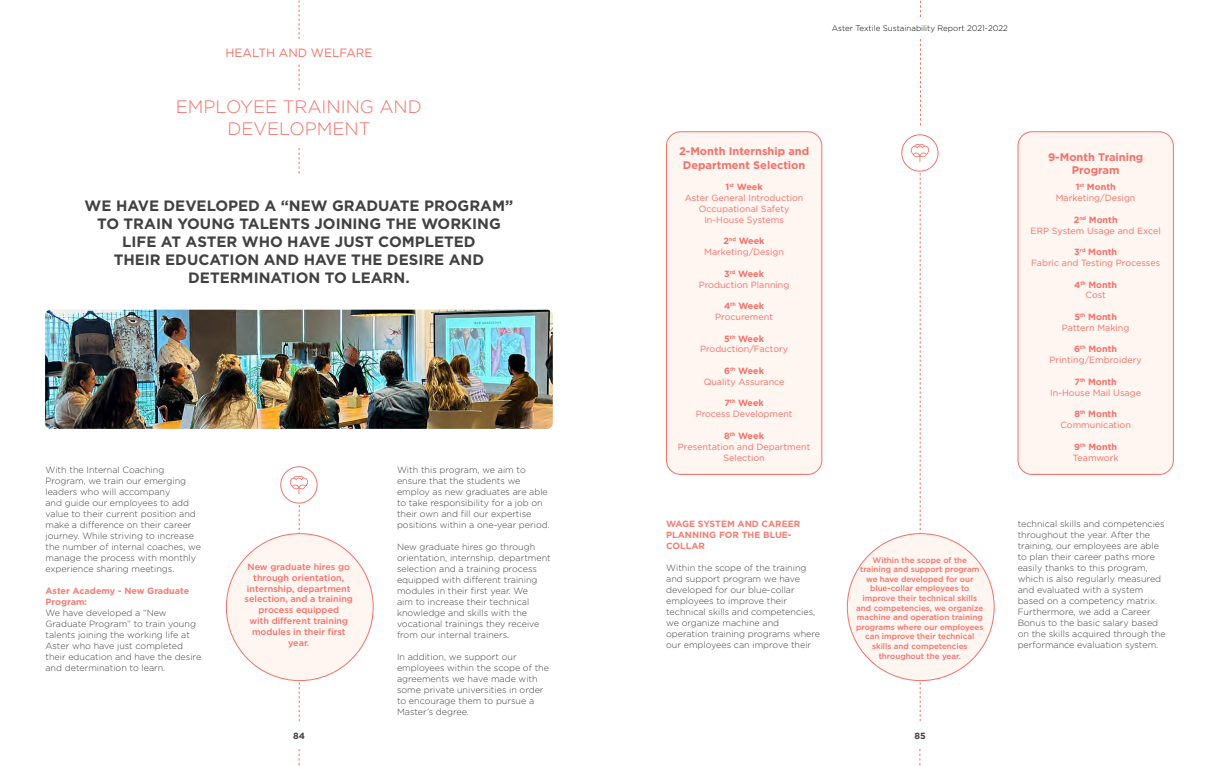
<style>
.page{position:relative;width:1219px;height:766px;background:#fff}
.page>*{position:absolute;margin:0;border:0;box-sizing:border-box;transform-origin:0 0}
.t1{font:300 18px/21.6px "Gotham";color:#f37169;text-align:center}
.t2{font:700 15px/18px "Gotham";color:#414042;text-align:center}
.t3{font:12px "Gotham";color:#f37169}
.t4{font:700 11px/13.2px "Gotham";color:#f37169;text-align:center}
.t5{font:300 9px/11px "Gotham";color:#414042}
.t6{font:9px/10.8px "Gotham";color:#f37169;text-align:center}
.t7{font:500 9px/10.8px "Gotham";color:#f37169;text-align:center}
.t8{font:700 9px/11px "Gotham";color:#f47e74}
.t9{font:700 9px/10.8px "Gotham";color:#f37169;text-align:center}
.t10{font:700 9px "Gotham";color:#414042}
.t11{font:500 8px/9.6px "Gotham";color:#f37169;text-align:center}
.t12{font:300 8px "Gotham";color:#000}
.s1{font-weight:700}
.s2{font-weight:400}
</style>
<div class="page">
<svg style="left:920px;top:0;width:1px;height:17px"></svg>
<svg style="left:299px;top:0;width:1px;height:39px"></svg>
<svg style="left:299px;top:65px;width:1px;height:25px"></svg>
<svg style="left:299px;top:148px;width:1px;height:25px"></svg>
<svg style="left:920px;top:39px;width:1px;height:86px"></svg>
<div style="left:280px;top:466px;width:37px;height:37px;border:1px solid #f37169;border-radius:50%"></div>
<svg style="left:290px;top:468px;width:18px;height:253px"></svg>
<div style="left:901px;top:134px;width:37px;height:37px;border:1px solid #f37169;border-radius:50%"></div>
<svg style="left:911px;top:137px;width:18px;height:584px"></svg>
<div style="left:226px;top:533px;width:147px;height:147px;background:#fff5f1;border-radius:50%"></div>
<div style="left:847px;top:533px;width:147px;height:147px;background:#fff5f1;border-radius:50%"></div>
<img style="left:45px;top:309px;width:508px;height:120px">
<div style="left:666px;top:132px;width:156px;height:342px;background:#fff5f1;border-radius:14px"></div>
<div style="left:666px;top:131px;width:156px;height:343px;border:1px solid #f37169;border-radius:14px"></div>
<div style="left:1018px;top:132px;width:155px;height:342px;background:#fff5f1;border-radius:14px"></div>
<div style="left:1018px;top:131px;width:156px;height:343px;border:1px solid #f37169;border-radius:14px"></div>
<h3 class="t3" style="left:225px;top:45px;width:149px">HEALTH AND WELFARE</h3>
<p class="t12" style="left:832px;top:23px;width:177px">Aster Textile Sustainability Report 2021-2022</p>
<h1 class="t1" style="left:176px;top:95px;width:247px">EMPLOYEE TRAINING AND<br>DEVELOPMENT</h1>
<h2 class="t2" style="left:85px;top:196px;width:430px">WE HAVE DEVELOPED A “NEW GRADUATE PROGRAM” TO TRAIN YOUNG TALENTS JOINING THE WORKING LIFE AT ASTER WHO HAVE JUST COMPLETED<br>THEIR EDUCATION AND HAVE THE DESIRE AND DETERMINATION TO LEARN.</h2>
<p class="t4" style="left:679px;top:145px;width:132px">2-Month Internship and<br>Department Selection</p>
<p class="t6" style="left:685px;top:181px;width:120px"><span class="s1">1</span><sup>st</sup> <span class="s1">Week<br></span>Aster General Introduction<br>Occupational Safety<br>In-House Systems</p>
<p class="t6" style="left:704px;top:235px;width:81px"><span class="s1">2</span><sup>nd</sup> <span class="s1">Week<br></span>Marketing/Design</p>
<p class="t6" style="left:699px;top:268px;width:92px"><span class="s1">3</span><sup>rd</sup> <span class="s1">Week<br></span>Production Planning</p>
<p class="t6" style="left:715px;top:300px;width:59px"><span class="s1">4</span><sup>th</sup> <span class="s1">Week<br></span>Procurement</p>
<p class="t6" style="left:700px;top:333px;width:90px"><span class="s1">5</span><sup>th</sup> <span class="s1">Week<br></span>Production/Factory</p>
<p class="t6" style="left:704px;top:365px;width:82px"><span class="s1">6</span><sup>th</sup> <span class="s1">Week<br></span>Quality Assurance</p>
<p class="t6" style="left:696px;top:397px;width:98px"><span class="s1">7</span><sup>th</sup> <span class="s1">Week<br></span>Process Development</p>
<p class="t6" style="left:678px;top:430px;width:134px"><span class="s1">8</span><sup>th</sup> <span class="s1">Week<br></span>Presentation and Department<br>Selection</p>
<p class="t5" style="left:45px;top:464px;width:157px">With the Internal Coaching<br>Program, we train our emerging leaders who will accompany<br>and guide our employees to add value to their current position and make a difference on their career journey. While striving to increase the number of internal coaches, we manage the process with monthly experience sharing meetings.</p>
<p class="t8" style="left:45px;top:585px;width:145px">Aster Academy - New Graduate<br>Program:</p>
<p class="t5" style="left:45px;top:607px;width:157px">We have developed a “New<br>Graduate Program” to train young talents joining the working life at<br>Aster who have just completed their education and have the desire and determination to learn.</p>
<p class="t5" style="left:397px;top:464px;width:154px">With this program, we aim to ensure that the students we employ as new graduates are able to take responsibility for a job on their own and fill our expertise positions within a one-year period.</p>
<p class="t5" style="left:397px;top:541px;width:155px">New graduate hires go through orientation, internship, department selection and a training process equipped with different training modules in their first year. We<br>aim to increase their technical knowledge and skills with the vocational trainings they receive from our internal trainers.</p>
<p class="t5" style="left:397px;top:651px;width:154px">In addition, we support our employees within the scope of the agreements we have made with some private universities in order to encourage them to pursue a<br>Master’s degree.</p>
<p class="t8" style="left:666px;top:518px;width:136px">WAGE SYSTEM AND CAREER<br>PLANNING FOR THE BLUE-<br>COLLAR</p>
<p class="t5" style="left:666px;top:562px;width:156px">Within the scope of the training and support program we have developed for our blue-collar employees to improve their technical skills and competencies, we organize machine and operation training programs where our employees can improve their</p>
<p class="t7" style="left:245px;top:561px;width:110px">New graduate hires go through orientation, internship, department selection, and a training process equipped<br>with different training modules in their first year.</p>
<p class="t11" style="left:856px;top:554px;width:129px">Within the scope of the training and support program we have developed for our blue-collar employees to improve their technical skills and competencies, we organize machine and operation training programs where our employees can improve their technical skills and competencies throughout the year.</p>
<p class="t10" style="left:293px;top:729px;width:13px">84</p>
<p class="t10" style="left:914px;top:729px;width:13px">85</p>
<p class="t4" style="left:1048px;top:150px;width:97px">9-Month Training<br>Program</p>
<p class="t6" style="left:1056px;top:181px;width:81px"><span class="s1">1</span><sup>st</sup> <span class="s1">Month<br></span>Marketing/Design</p>
<p class="t6" style="left:1031px;top:214px;width:132px"><span class="s1">2</span><sup>nd</sup> <span class="s1">Month<br></span>ERP System Usage and Excel</p>
<p class="t6" style="left:1031px;top:246px;width:131px"><span class="s1">3</span><sup>rd</sup> <span class="s1">Month<br></span>Fabric and Testing Processes</p>
<p class="t9" style="left:1074px;top:279px;width:45px">4<sup>th</sup> Month<br><span class="s2">Cost</span></p>
<p class="t6" style="left:1062px;top:311px;width:69px"><span class="s1">5</span><sup>th</sup> <span class="s1">Month<br></span>Pattern Making</p>
<p class="t6" style="left:1050px;top:343px;width:94px"><span class="s1">6</span><sup>th</sup> <span class="s1">Month<br></span>Printing/Embroidery</p>
<p class="t6" style="left:1050px;top:376px;width:92px"><span class="s1">7</span><sup>th</sup> <span class="s1">Month<br></span>In-House Mail Usage</p>
<p class="t6" style="left:1060px;top:408px;width:72px"><span class="s1">8</span><sup>th</sup> <span class="s1">Month<br></span>Communication</p>
<p class="t6" style="left:1073px;top:441px;width:47px;text-align:left"><span class="s1">9</span><sup>th</sup> <span class="s1">Month<br></span>Teamwork</p>
<p class="t5" style="left:1018px;top:518px;width:149px">technical skills and competencies throughout the year. After the training, our employees are able to plan their career paths more easily thanks to this program, which is also regularly measured and evaluated with a system based on a competency matrix.<br>Furthermore, we add a Career<br>Bonus to the basic salary based on the skills acquired through the performance evaluation system.</p>
</div>
